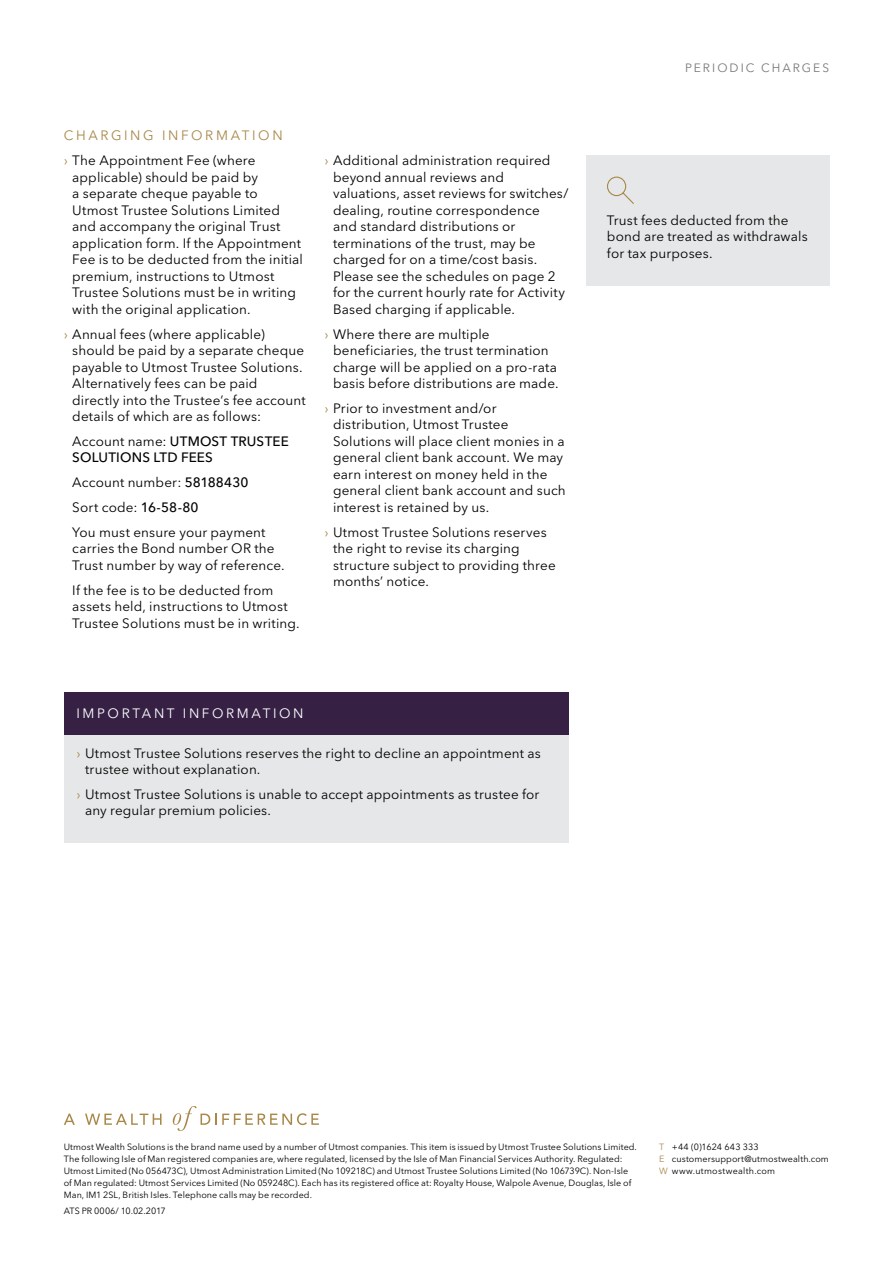
<style>
.page{position:relative;width:893px;height:1263px;background:#fff}
.page>*{position:absolute;margin:0;border:0;box-sizing:border-box;transform-origin:0 0}
.t1{font:13.5px/16.5px "Avenir Next LT Pro";letter-spacing:.01em;color:#000}
.t2{font:500 13.5px/16.5px "Avenir Next LT Pro";letter-spacing:.015em;color:#000}
.t3{font:13.5px "Avenir Next LT Pro";letter-spacing:.195em;color:#fff}
.t4{font:13.5px "Avenir Next LT Pro";letter-spacing:.195em;color:#a88848}
.t5{font:12px "Avenir Next LT Pro";letter-spacing:.165em;color:#77787b}
.t6{font:9px/12px "Avenir Next LT Pro";letter-spacing:.005em;color:#000}
.s1{color:#a88848}
.s2{font-weight:400}
.s3{font-weight:500}
</style>
<div class="page">
<div style="left:64px;top:692px;width:504px;height:43px;background:#362145"></div>
<div style="left:64px;top:735px;width:504px;height:107px;background:#e6e7e8"></div>
<div style="left:586px;top:155px;width:243px;height:130px;background:#e6e7e8"></div>
<svg style="left:607px;top:176px;width:27px;height:28px"></svg>
<svg style="left:64px;top:1113px;width:11px;height:12px"></svg>
<svg style="left:85px;top:1113px;width:77px;height:12px"></svg>
<svg style="left:173px;top:1106px;width:146px;height:25px"></svg>
<p class="t4" style="left:64px;top:127px;width:25px">Charg</p>
<p class="t4" style="left:124px;top:127px;width:160px">ing inf or mation</p>
<p class="t1" style="left:72px;top:152px;width:232px;text-indent:-9px"><span class="s1">›</span> The Appointment Fee (where applicable) should be paid by<br>a separate cheque payable to<br>Utmost Trustee Solutions Limited and accompany the original Trust application form. If the Appointment<br>Fee is to be deducted from the initial premium, instructions to Utmost<br>Trustee Solutions must be in writing with the original application.</p>
<p class="t1" style="left:72px;top:326px;width:235px;text-indent:-9px"><span class="s1">›</span> Annual fees (where applicable) should be paid by a separate cheque payable to Utmost Trustee Solutions.<br>Alternatively fees can be paid directly into the Trustee’s fee account details of which are as follows:</p>
<p class="t2" style="left:72px;top:433px;width:218px"><span class="s2">Account name:</span> UTMOST TRUSTEE<br>SOLUTIONS LTD FEES</p>
<p class="t1" style="left:72px;top:470px;width:195px;line-height:24.9px">Account number: <span class="s3">58188430<br></span>Sort code: <span class="s3">16-58-80<br></span>You must ensure your payment</p>
<p class="t1" style="left:72px;top:540px;width:214px">carries the Bond number OR the<br>Trust number by way of reference.</p>
<p class="t1" style="left:72px;top:582px;width:229px">If the fee is to be deducted from assets held, instructions to Utmost<br>Trustee Solutions must be in writing.</p>
<p class="t1" style="left:333px;top:152px;width:237px;text-indent:-9px"><span class="s1">›</span> Additional administration required beyond annual reviews and valuations, asset reviews for switches/ dealing, routine correspondence<br>and standard distributions or terminations of the trust, may be charged for on a time/cost basis.<br>Please see the schedules on page 2 for the current hourly rate for Activity Based charging if applicable.</p>
<p class="t1" style="left:333px;top:326px;width:227px;text-indent:-9px"><span class="s1">›</span> Where there are multiple beneficiaries, the trust termination charge will be applied on a pro-rata basis before distributions are made.</p>
<p class="t1" style="left:333px;top:400px;width:234px;text-indent:-9px"><span class="s1">›</span> Prior to investment and/or distribution, Utmost Trustee<br>Solutions will place client monies in a general client bank account. We may earn interest on money held in the general client bank account and such interest is retained by us.</p>
<p class="t1" style="left:333px;top:524px;width:224px;text-indent:-9px"><span class="s1">›</span> Utmost Trustee Solutions reserves the right to revise its charging structure subject to providing three months’ notice.</p>
<p class="t3" style="left:77px;top:705px;width:89px">IM PORTANT</p>
<p class="t3" style="left:183px;top:705px;width:122px">inf or mation</p>
<p class="t1" style="left:85px;top:744px;width:457px;text-indent:-9px"><span class="s1">›</span> Utmost Trustee Solutions reserves the right to decline an appointment as trustee without explanation.</p>
<p class="t1" style="left:85px;top:786px;width:456px;text-indent:-9px"><span class="s1">›</span> Utmost Trustee Solutions is unable to accept appointments as trustee for any regular premium policies.</p>
<p class="t5" style="left:685px;top:61px;width:146px">PERIO DI C CHARGES</p>
<p class="t1" style="left:607px;top:212px;width:202px">Trust fees deducted from the bond are treated as withdrawals for tax purposes.</p>
<p class="t6" style="left:64px;top:1141px;width:575px">Utmost Wealth Solutions is the brand name used by a number of Utmost companies. This item is issued by Utmost Trustee Solutions Limited.<br>The following Isle of Man registered companies are, where regulated, licensed by the Isle of Man Financial Services Authority. Regulated:<br>Utmost Limited (N o 056473C), Utmost Administration Limited (N o 109218C) and Utmost Trustee Solutions Limited (N o 106739C). N on-Isle of M an regulated: Utmost Services Limited (N o 059248C). Each has its registered office at: Royalty House, Walpole Avenue, Douglas, Isle of Man, IM1 2SL, British Isles. Telephone calls may be recorded.</p>
<p class="t6" style="left:64px;top:1205px;width:103px">ATS PR 0006/ 10.02.2017</p>
<p class="t6" style="left:659px;top:1141px;width:171px"><span class="s1">T</span> +44 (0)1624 643 333<br><span class="s1">E</span> customersupport@utmostwealth.com<br><span class="s1">W</span> www.utmostwealth.com</p>
</div>
